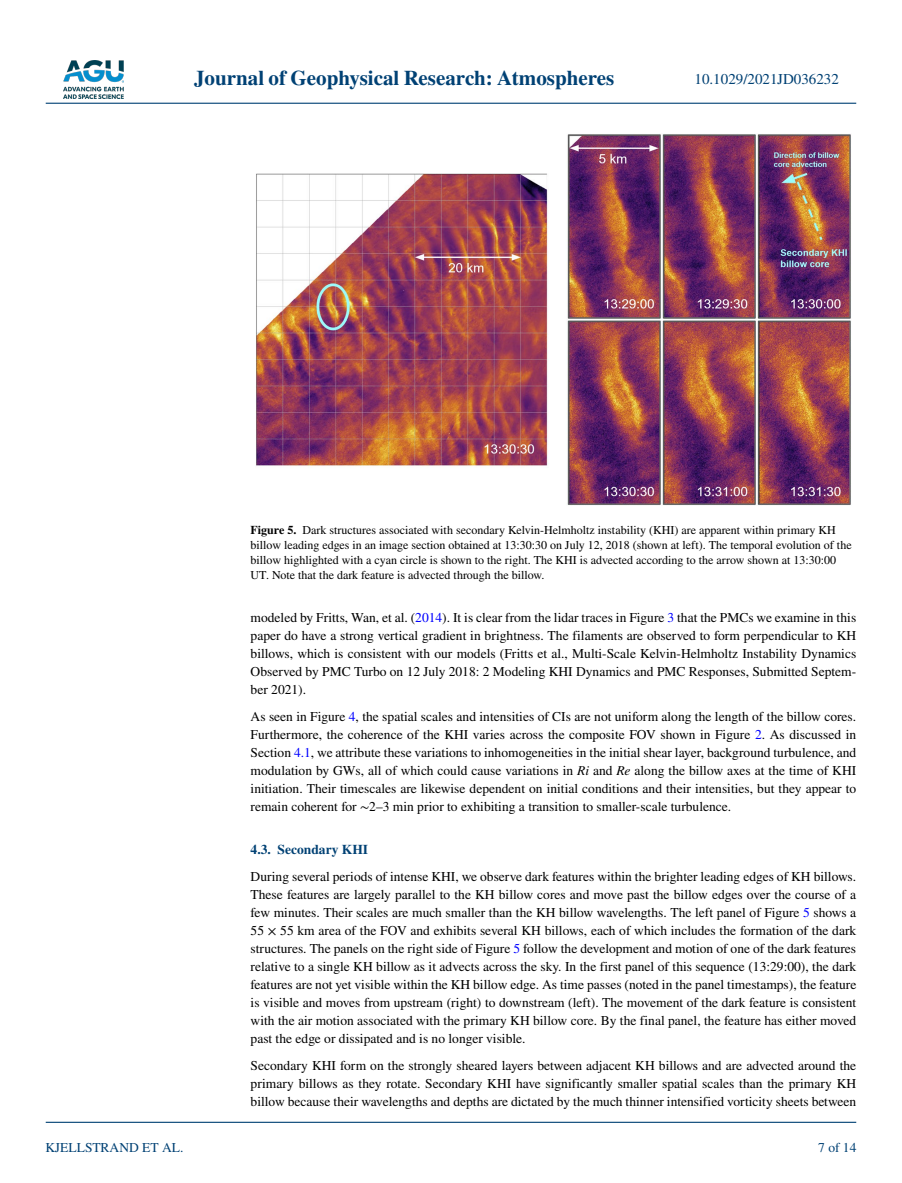
<style>
.page{position:relative;width:902px;height:1183px;background:#fff}
.page>*{position:absolute;margin:0;border:0;box-sizing:border-box;transform-origin:0 0}
.t1{font:700 21px "STIX";color:#004174}
.t2{font:15px "STIX";color:#004174}
.t3{font:13.5px/18px "STIX";color:#000;text-align:justify}
.t4{font:13.5px "STIX";color:#004174}
.t5{font:700 13.5px "STIX";color:#004174}
.t6{font:12px/15px "STIX";color:#000}
.s1{font-weight:700}
.s2{color:#00f}
.s3{font-style:italic}
</style>
<div class="page">
<img style="left:63px;top:60px;width:60px;height:39px">
<hr style="left:46px;top:103px;width:810px;height:1px;background:#004174">
<hr style="left:46px;top:1121px;width:810px;height:1px;background:#004174">
<img style="left:255px;top:134px;width:596px;height:371px">
<h1 class="t1" style="left:194px;top:66px;width:422px">Journal of Geophysical Research: Atmospheres</h1>
<p class="t2" style="left:694px;top:69px;width:146px">10.1029/2021JD036232</p>
<p class="t4" style="left:45px;top:1138px;width:139px">KJELLSTRAND ET AL.</p>
<p class="t6" style="left:250px;top:523px;width:602px"><span class="s1">Figure 5.</span> Dark structures associated with secondary Kelvin-Helmholtz instability (KHI) are apparent within primary KH billow leading edges in an image section obtained at 13:30:30 on July 12, 2018 (shown at left). The temporal evolution of the billow highlighted with a cyan circle is shown to the right. The KHI is advected according to the arrow shown at 13:30:00<br>UT. Note that the dark feature is advected through the billow.</p>
<p class="t3" style="left:250px;top:608px;width:607px">modeled by Fritts, Wan, et al. (<span class="s2">2014</span>). It is clear from the lidar traces in Figure <span class="s2">3</span> that the PMCs we examine in this paper do have a strong vertical gradient in brightness. The filaments are observed to form perpendicular to KH billows, which is consistent with our models (Fritts et al., Multi-Scale Kelvin-Helmholtz Instability Dynamics Observed by PMC Turbo on 12 July 2018: 2 Modeling KHI Dynamics and PMC Responses, Submitted Septem&shy;ber 2021).</p>
<p class="t3" style="left:250px;top:707px;width:607px">As seen in Figure <span class="s2">4</span>, the spatial scales and intensities of CIs are not uniform along the length of the billow cores.<br>Furthermore, the coherence of the KHI varies across the composite FOV shown in Figure <span class="s2">2</span>. As discussed in Section <span class="s2">4.1</span>, we attribute these variations to inhomogeneities in the initial shear layer, background turbulence, and modulation by GWs, all of which could cause variations in <span class="s3">Ri</span> and <span class="s3">Re</span> along the billow axes at the time of KHI initiation. Their timescales are likewise dependent on initial conditions and their intensities, but they appear to remain coherent for ∼2–3 min prior to exhibiting a transition to smaller-scale turbulence.</p>
<p class="t5" style="left:250px;top:841px;width:119px">4.3. Secondary KHI</p>
<p class="t3" style="left:250px;top:868px;width:607px">During several periods of intense KHI, we observe dark features within the brighter leading edges of KH billows.<br>These features are largely parallel to the KH billow cores and move past the billow edges over the course of a few minutes. Their scales are much smaller than the KH billow wavelengths. The left panel of Figure <span class="s2">5</span> shows a 55 × 55 km area of the FOV and exhibits several KH billows, each of which includes the formation of the dark structures. The panels on the right side of Figure <span class="s2">5</span> follow the development and motion of one of the dark features relative to a single KH billow as it advects across the sky. In the first panel of this sequence (13:29:00), the dark features are not yet visible within the KH billow edge. As time passes (noted in the panel timestamps), the feature is visible and moves from upstream (right) to downstream (left). The movement of the dark feature is consistent with the air motion associated with the primary KH billow core. By the final panel, the feature has either moved past the edge or dissipated and is no longer visible.</p>
<p class="t3" style="left:250px;top:1057px;width:607px">Secondary KHI form on the strongly sheared layers between adjacent KH billows and are advected around the primary billows as they rotate. Secondary KHI have significantly smaller spatial scales than the primary KH billow because their wavelengths and depths are dictated by the much thinner intensified vorticity sheets between</p>
<p class="t4" style="left:818px;top:1138px;width:40px">7 of 14</p>
</div>
